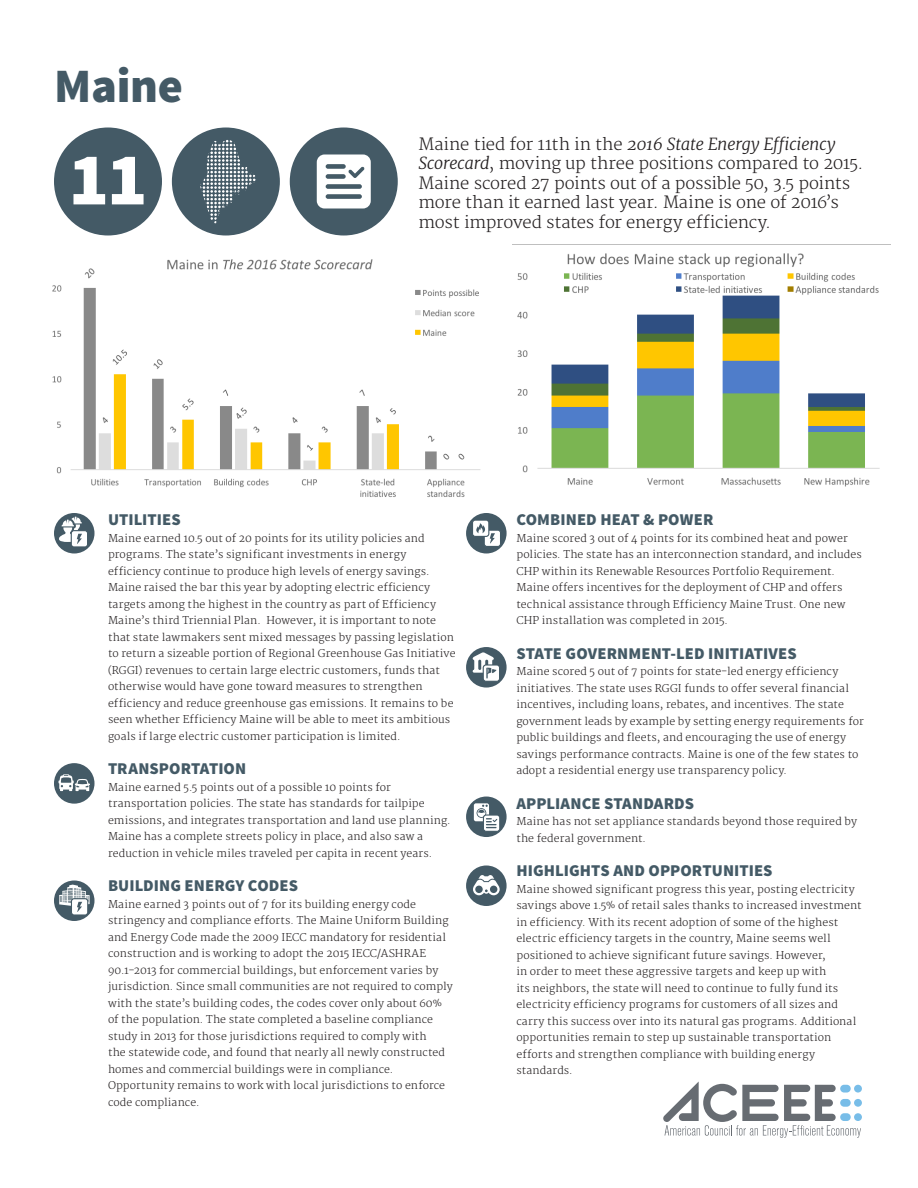
<style>
.page{position:relative;width:918px;height:1188px;background:#fff}
.page>*{position:absolute;margin:0;border:0;box-sizing:border-box;transform-origin:0 0}
.Header_1{font:900 75px "Source Sans Pro";color:#fff}
.Header_1-2{font:900 48px "Source Sans Pro";letter-spacing:-.005em;color:#445a66}
.Header_-_Callout{font:300 16.5px/19.5px "Merriweather";letter-spacing:-.015em;color:#231f20}
.Sub-Header_1{font:900 16.5px "Source Sans Pro";letter-spacing:.005em;color:#445a66}
.Body_Text{font:300 10.5px/16.5px "Merriweather";letter-spacing:.01em;color:#231f20}
.s1{font-style:italic}
</style>
<div class="page">
<div style="left:172px;top:128px;width:108px;height:108px;background:#445a66;border-radius:50%"></div>
<svg style="left:200px;top:140px;width:56px;height:84px"></svg>
<div style="left:290px;top:128px;width:108px;height:108px;background:#445a66;border-radius:50%"></div>
<svg style="left:317px;top:155px;width:54px;height:54px;background:#d4d9dc"></svg>
<svg style="left:663px;top:1081px;width:198px;height:57px"></svg>
<div style="left:54px;top:128px;width:108px;height:108px;background:#445a66;border-radius:50%"></div>
<div style="left:54px;top:513px;width:41px;height:41px;background:#445a66;border-radius:50%"></div>
<svg style="left:59px;top:517px;width:29px;height:31px"></svg>
<div style="left:54px;top:763px;width:41px;height:41px;background:#445a66;border-radius:50%"></div>
<svg style="left:59px;top:774px;width:31px;height:17px"></svg>
<div style="left:54px;top:880px;width:40px;height:41px;background:#445a66;border-radius:50%"></div>
<svg style="left:59px;top:885px;width:31px;height:31px"></svg>
<div style="left:466px;top:513px;width:41px;height:41px;background:#445a66;border-radius:50%"></div>
<svg style="left:473px;top:520px;width:27px;height:26px"></svg>
<div style="left:466px;top:647px;width:41px;height:41px;background:#445a66;border-radius:50%"></div>
<svg style="left:473px;top:652px;width:27px;height:29px"></svg>
<div style="left:466px;top:797px;width:41px;height:40px;background:#445a66;border-radius:50%"></div>
<svg style="left:474px;top:803px;width:26px;height:28px"></svg>
<div style="left:466px;top:866px;width:41px;height:40px;background:#445a66;border-radius:50%"></div>
<svg style="left:473px;top:875px;width:27px;height:20px"></svg>
<img style="left:52px;top:259px;width:429px;height:238px">
<img style="left:517px;top:253px;width:363px;height:234px">
<p class="Header_1-2" style="left:54px;top:55px;width:130px">Maine</p>
<p class="Header_1" style="left:69px;top:131px;width:80px">11</p>
<p class="Header_-_Callout" style="left:418px;top:135px;width:447px">Maine tied for 11th in the <span class="s1">2016 State Energy Efficiency Scorecard</span>, moving up three positions compared to 2015.<br>Maine scored 27 points out of a possible 50, 3.5 points more than it earned last year. Maine is one of 2016’s most improved states for energy efficiency.</p>
<p class="Sub-Header_1" style="left:108px;top:509px;width:74px">UTILITIES</p>
<p class="Body_Text" style="left:108px;top:530px;width:349px">Maine earned 10.5 out of 20 points for its utility policies and programs. The state’s significant investments in energy efficiency continue to produce high levels of energy savings.<br>Maine raised the bar this year by adopting electric efficiency targets among the highest in the country as part of Efficiency Maine’s third Triennial Plan. However, it is important to note that state lawmakers sent mixed messages by passing legislation to return a sizeable portion of Regional Greenhouse Gas Initiative (RGGI) revenues to certain large electric customers, funds that otherwise would have gone toward measures to strengthen efficiency and reduce greenhouse gas emissions. It remains to be seen whether Efficiency Maine will be able to meet its ambitious goals if large electric customer participation is limited.</p>
<p class="Sub-Header_1" style="left:108px;top:758px;width:140px">TRANSPORTATION</p>
<p class="Body_Text" style="left:108px;top:779px;width:344px">Maine earned 5.5 points out of a possible 10 points for transportation policies. The state has standards for tailpipe emissions, and integrates transportation and land use planning.<br>Maine has a complete streets policy in place, and also saw a reduction in vehicle miles traveled per capita in recent years.</p>
<p class="Sub-Header_1" style="left:108px;top:875px;width:192px">BUILDING ENERGY CODES</p>
<p class="Body_Text" style="left:108px;top:896px;width:346px">Maine earned 3 points out of 7 for its building energy code stringency and compliance efforts. The Maine Uniform Building and Energy Code made the 2009 IECC mandatory for residential construction and is working to adopt the 2015 IECC/ASHRAE 90.1-2013 for commercial buildings, but enforcement varies by jurisdiction. Since small communities are not required to comply with the state’s building codes, the codes cover only about 60% of the population. The state completed a baseline compliance study in 2013 for those jurisdictions required to comply with<br>the statewide code, and found that nearly all newly constructed homes and commercial buildings were in compliance.<br>Opportunity remains to work with local jurisdictions to enforce code compliance.</p>
<p class="Sub-Header_1" style="left:516px;top:509px;width:199px">COMBINED HEAT &amp; POWER</p>
<p class="Body_Text" style="left:516px;top:530px;width:347px">Maine scored 3 out of 4 points for its combined heat and power policies. The state has an interconnection standard, and includes CHP within its Renewable Resources Portfolio Requirement.<br>Maine offers incentives for the deployment of CHP and offers technical assistance through Efficiency Maine Trust. One new CHP installation was completed in 2015.</p>
<p class="Sub-Header_1" style="left:516px;top:643px;width:282px">STATE GOVERNMENT-LED INITIATIVES</p>
<p class="Body_Text" style="left:516px;top:664px;width:349px">Maine scored 5 out of 7 points for state-led energy efficiency initiatives. The state uses RGGI funds to offer several financial incentives, including loans, rebates, and incentives. The state government leads by example by setting energy requirements for public buildings and fleets, and encouraging the use of energy savings performance contracts. Maine is one of the few states to adopt a residential energy use transparency policy.</p>
<p class="Sub-Header_1" style="left:516px;top:793px;width:179px">APPLIANCE STANDARDS</p>
<p class="Body_Text" style="left:516px;top:814px;width:342px">Maine has not set appliance standards beyond those required by the federal government.</p>
<p class="Sub-Header_1" style="left:516px;top:860px;width:258px">HIGHLIGHTS AND OPPORTUNITIES</p>
<p class="Body_Text" style="left:516px;top:881px;width:347px">Maine showed significant progress this year, posting electricity savings above 1.5% of retail sales thanks to increased investment in efficiency. With its recent adoption of some of the highest electric efficiency targets in the country, Maine seems well positioned to achieve significant future savings. However,<br>in order to meet these aggressive targets and keep up with<br>its neighbors, the state will need to continue to fully fund its electricity efficiency programs for customers of all sizes and carry this success over into its natural gas programs. Additional opportunities remain to step up sustainable transportation efforts and strengthen compliance with building energy standards.</p>
</div>
